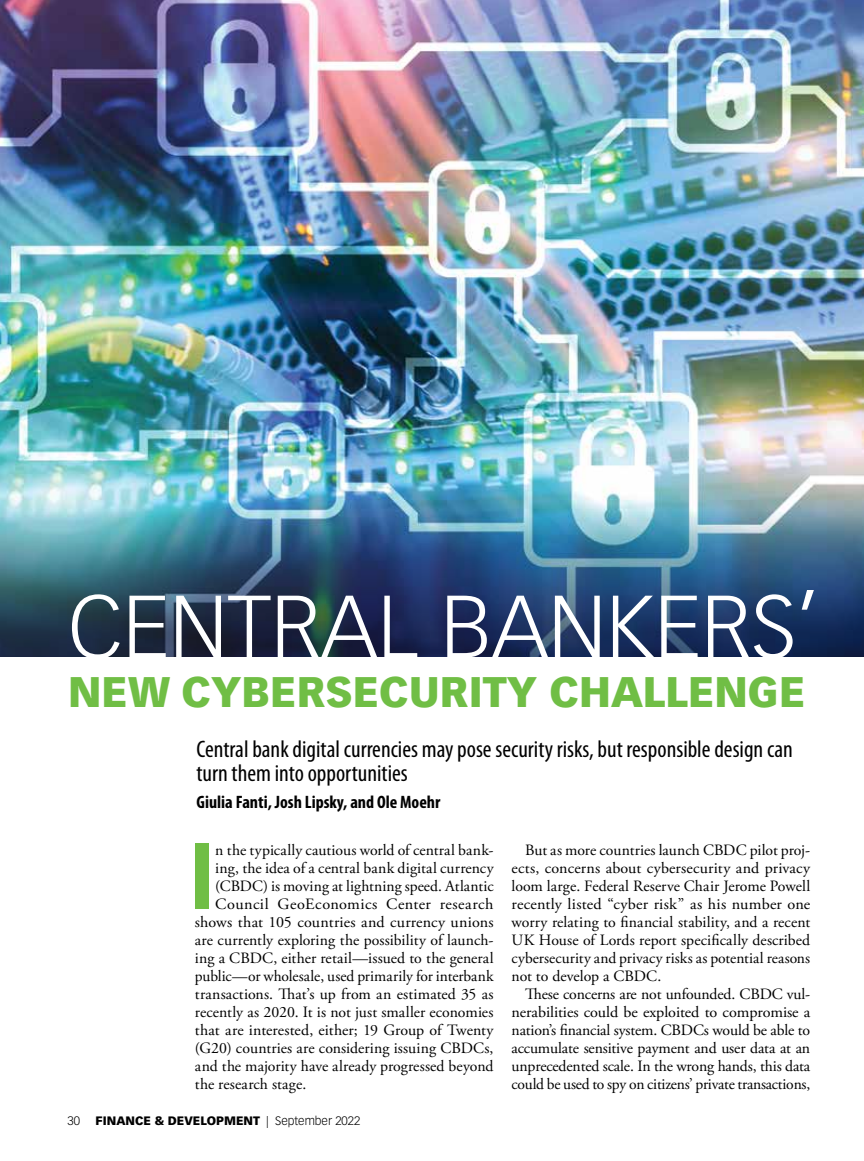
<style>
.page{position:relative;width:864px;height:1161px;background:#fff}
.page>*{position:absolute;margin:0;border:0;box-sizing:border-box;transform-origin:0 0}
.t1{font:700 91.65px "Vectora LT Std";color:#70be45}
.t2{font:300 87px "Vectora LT Std";color:#fff}
.t3{font:900 42px "Vectora LT Std";color:#70be45}
.t4{font:condensed 24px/24px "Myriad Pro";color:#000}
.t5{font:700 condensed 18px "Myriad Pro";color:#000}
.t6{font:15.75px/18px "Adobe Garamond Pro";letter-spacing:.005em;color:#000;text-align:justify}
.t7{font:15.75px "Adobe Garamond Pro";letter-spacing:.03em;color:#000}
.t8{font:900 12px "Vectora LT Std";color:#000}
.t9{font:300 12px "Vectora LT Std";color:#000}
.s1{font-weight:300}
</style>
<div class="page">
<img style="left:0;top:0;width:864px;height:488px">
<img style="left:0;top:488px;width:864px;height:169px">
<h2 class="t2" style="left:68px;top:576px;width:753px">CENTRAL BANKERS’</h2>
<h3 class="t3" style="left:68px;top:666px;width:739px">NEW CYBERSECURITY CHALLENGE</h3>
<h3 class="t4" style="left:197px;top:737px;width:598px">Central bank digital currencies may pose security risks, but responsible design can turn them into opportunities</h3>
<p class="t5" style="left:197px;top:792px;width:245px">Giulia Fanti, Josh Lipsky, and Ole Moehr</p>
<h1 class="t1" style="left:188px;top:821px;width:29px">I</h1>
<p class="t6" style="left:215px;top:842px;width:280px">n the typically cautious world of central bank-</p>
<p class="t6" style="left:215px;top:860px;width:280px">ing, the idea of a central bank digital currency</p>
<p class="t6" style="left:215px;top:878px;width:280px">(CBDC) is moving at lightning speed. Atlantic</p>
<p class="t7" style="left:215px;top:895px;width:280px">Council GeoEconomics Center research</p>
<p class="t6" style="left:195px;top:914px;width:300px">shows that 105 countries and currency unions</p>
<p class="t6" style="left:195px;top:932px;width:300px">are currently exploring the possibility of launch-</p>
<p class="t6" style="left:195px;top:950px;width:300px">ing a CBDC, either retail—issued to the general</p>
<p class="t6" style="left:195px;top:968px;width:300px">public—or wholesale, used primarily for interbank</p>
<p class="t6" style="left:195px;top:986px;width:300px">transactions. That’s up from an estimated 35 as</p>
<p class="t6" style="left:195px;top:1004px;width:300px">recently as 2020. It is not just smaller economies</p>
<p class="t6" style="left:195px;top:1022px;width:300px">that are interested, either; 19 Group of Twenty</p>
<p class="t6" style="left:195px;top:1040px;width:300px">(G20) countries are considering issuing CBDCs,</p>
<p class="t6" style="left:195px;top:1058px;width:300px">and the majority have already progressed beyond</p>
<p class="t6" style="left:195px;top:1076px;width:113px">the research stage.</p>
<p class="t9" style="left:68px;top:1114px;width:14px">30</p>
<p class="t8" style="left:96px;top:1113px;width:266px">FINANCE &amp; DEVELOPMENT <span class="s1">| September 2022</span></p>
<p class="t6" style="left:512px;top:842px;width:300px;text-indent:14px">But as more countries launch CBDC pilot proj&shy;ects, concerns about cybersecurity and privacy loom large. Federal Reserve Chair Jerome Powell recently listed “cyber risk” as his number one worry relating to financial stability, and a recent UK House of Lords report specifically described cybersecurity and privacy risks as potential reasons not to develop a CBDC.</p>
<p class="t6" style="left:512px;top:986px;width:300px;text-indent:13px">These concerns are not unfounded. CBDC vul&shy;nerabilities could be exploited to compromise a nation’s financial system. CBDCs would be able to accumulate sensitive payment and user data at an unprecedented scale. In the wrong hands, this data could be used to spy on citizens’ private transactions,</p>
</div>
